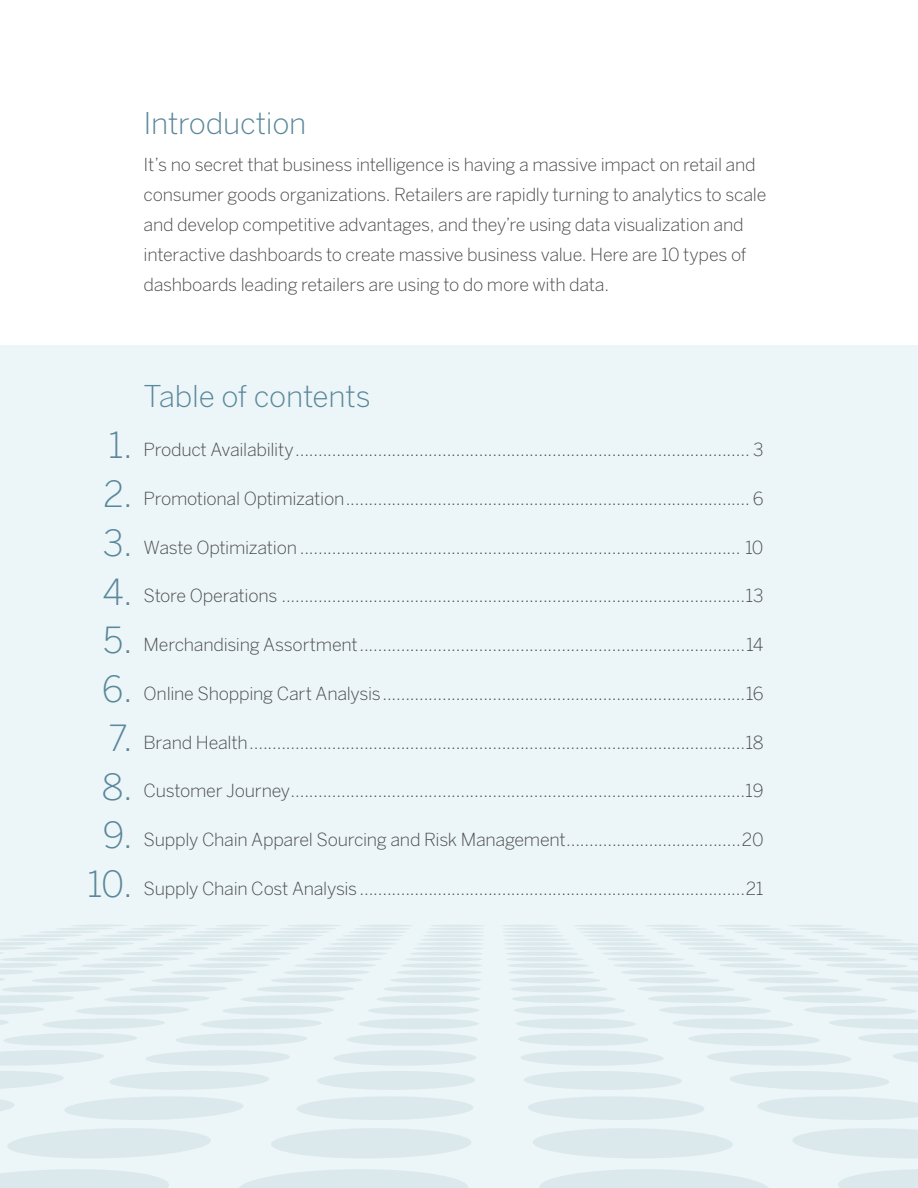
<style>
.page{position:relative;width:918px;height:1188px;background:#fff}
.page>*{position:absolute;margin:0;border:0;box-sizing:border-box;transform-origin:0 0}
.t1{font:300 36px/48.8px "Benton Sans";color:#59879b;text-align:center}
.t2{font:300 30px "Benton Sans";letter-spacing:-.01em;color:#59879b}
.t3{font:300 18px/30px "Benton Sans";letter-spacing:-.015em;color:#4b4b4b}
</style>
<div class="page">
<div style="left:0;top:346px;width:918px;height:842px;background:#ecf5f7"></div>
<svg style="left:504px;top:925px;width:414px;height:165px"></svg>
<svg style="left:0;top:925px;width:483px;height:165px"></svg>
<svg style="left:758px;top:1097px;width:160px;height:23px"></svg>
<svg style="left:528px;top:1096px;width:176px;height:24px"></svg>
<svg style="left:297px;top:1096px;width:176px;height:24px"></svg>
<svg style="left:64px;top:1096px;width:179px;height:24px"></svg>
<svg style="left:0;top:1099px;width:14px;height:12px"></svg>
<svg style="left:793px;top:1128px;width:125px;height:30px"></svg>
<svg style="left:533px;top:1128px;width:200px;height:30px"></svg>
<svg style="left:271px;top:1128px;width:200px;height:30px"></svg>
<svg style="left:7px;top:1128px;width:204px;height:30px"></svg>
<svg style="left:838px;top:1169px;width:80px;height:19px"></svg>
<svg style="left:539px;top:1169px;width:229px;height:19px"></svg>
<svg style="left:239px;top:1169px;width:229px;height:19px"></svg>
<svg style="left:0;top:1169px;width:169px;height:19px"></svg>
<h2 class="t2" style="left:144px;top:105px;width:164px">Introduction</h2>
<p class="t3" style="left:144px;top:149px;width:624px">It’s no secret that business intelligence is having a massive impact on retail and consumer goods organizations. Retailers are rapidly turning to analytics to scale and develop competitive advantages, and they’re using data visualization and interactive dashboards to create massive business value. Here are 10 types of dashboards leading retailers are using to do more with data.</p>
<h1 class="t1" style="left:87px;top:421px;width:47px">1.<br>2.<br>3.<br>4.<br>5.<br>6.<br>7.<br>8.<br>9.<br>10.</h1>
<h2 class="t2" style="left:144px;top:379px;width:229px">Table of contents</h2>
<p class="t3" style="left:144px;top:435px;width:621px">Product Availability................................................................................................... 3</p>
<p class="t3" style="left:144px;top:483px;width:621px">Promotional Optimization........................................................................................ 6</p>
<p class="t3" style="left:144px;top:532px;width:621px">Waste Optimization ................................................................................................ 10</p>
<p class="t3" style="left:144px;top:581px;width:621px">Store Operations .....................................................................................................13</p>
<p class="t3" style="left:144px;top:630px;width:621px">Merchandising Assortment....................................................................................14</p>
<p class="t3" style="left:144px;top:678px;width:621px">Online Shopping Cart Analysis...............................................................................16</p>
<p class="t3" style="left:144px;top:727px;width:621px">Brand Health............................................................................................................18</p>
<p class="t3" style="left:144px;top:776px;width:621px">Customer Journey...................................................................................................19</p>
<p class="t3" style="left:144px;top:825px;width:621px">Supply Chain Apparel Sourcing and Risk Management......................................20</p>
<p class="t3" style="left:144px;top:873px;width:621px">Supply Chain Cost Analysis....................................................................................21</p>
</div>
